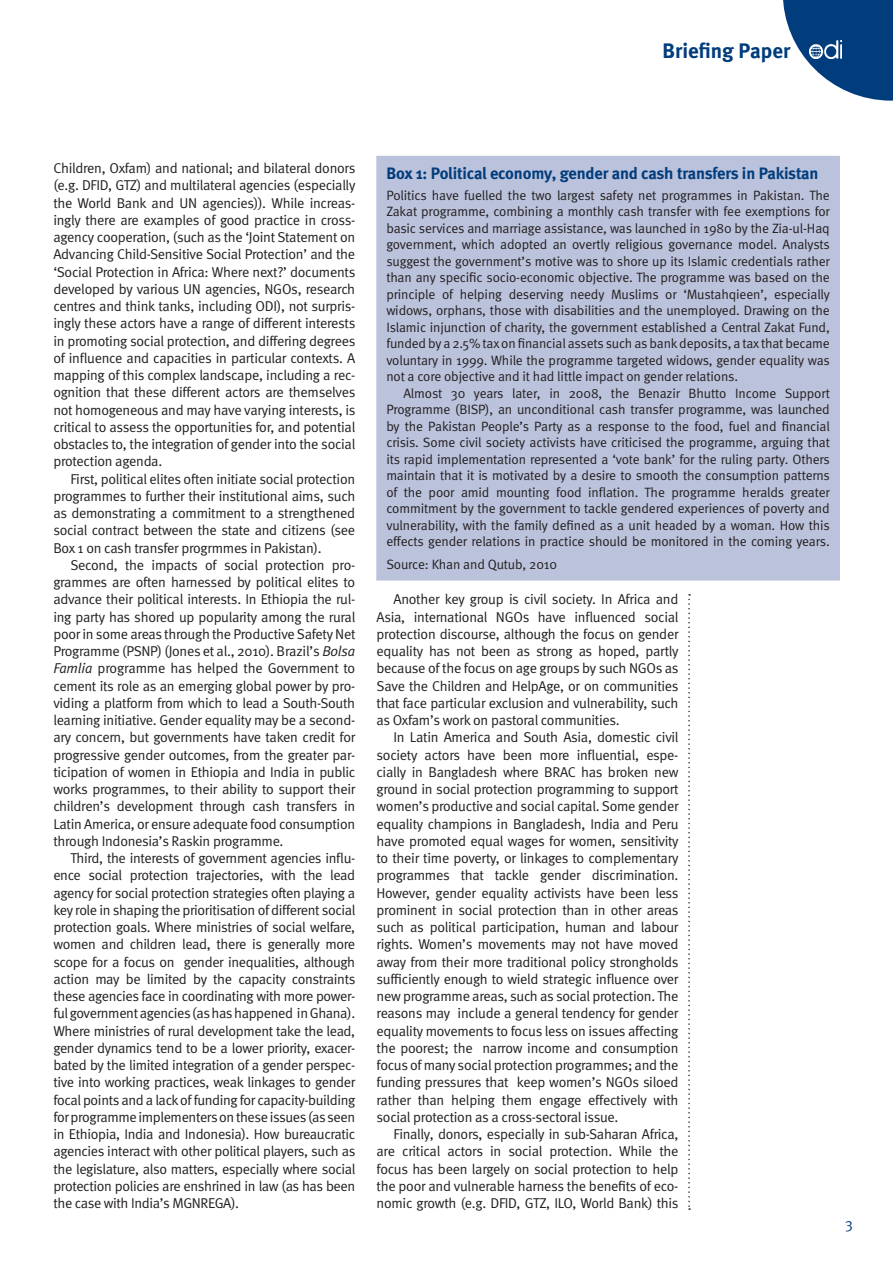
<style>
.page{position:relative;width:893px;height:1263px;background:#fff}
.page>*{position:absolute;margin:0;border:0;box-sizing:border-box;transform-origin:0 0}
.c4_Strapline_right{font:700 21px "Meta";color:#013d7d}
.b3_Box_head{font:700 16.5px "Meta";letter-spacing:-.01em;color:#013d7d}
.t1{font:15px "Meta Normal Expert";color:#013d7d}
._1_Body_text{font:14.25px/17.2px "Meta Normal";letter-spacing:-.02em;color:#231f20;text-align:justify}
._2_Body_no_indent{font:14.25px/17.2px "Meta Normal";letter-spacing:-.02em;color:#231f20;text-align:justify}
.b2_Box_text_no_inden{font:13.5px/16.5px "Meta Normal";letter-spacing:-.01em;color:#231f20;text-align:justify}
.b1_Box_text{font:13.5px/16.5px "Meta Normal";letter-spacing:-.01em;color:#231f20;text-align:justify}
.s1{font-style:italic}
</style>
<div class="page">
<svg style="left:783px;top:0;width:110px;height:101px"></svg>
<svg style="left:809px;top:40px;width:33px;height:1px"></svg>
<img style="left:809px;top:41px;width:33px;height:18px">
<svg style="left:688px;top:594px;width:2px;height:616px"></svg>
<div style="left:377px;top:157px;width:462px;height:423px;background:#bbc2db"></div>
<div style="left:376px;top:156px;width:464px;height:424px;border:2px solid #bbc2db"></div>
<p class="c4_Strapline_right" style="left:662px;top:38px;width:129px">Briefing Paper</p>
<p class="_2_Body_no_indent" style="left:53px;top:159px;width:304px">Children, Oxfam) and national; and bilateral donors (e.g. DFID, GTZ) and multilateral agencies (especially the World Bank and UN agencies)). While increas&shy;ingly there are examples of good practice in cross&shy;agency cooperation, (such as the ‘Joint Statement on Advancing Child-Sensitive Social Protection’ and the ‘Social Protection in Africa: Where next?’ documents developed by various UN agencies, NGOs, research centres and think tanks, including ODI), not surpris&shy;ingly these actors have a range of different interests in promoting social protection, and differing degrees of influence and capacities in particular contexts. A mapping of this complex landscape, including a rec&shy;ognition that these different actors are themselves not homogeneous and may have varying interests, is critical to assess the opportunities for, and potential obstacles to, the integration of gender into the social protection agenda.</p>
<p class="_1_Body_text" style="left:53px;top:470px;width:303px;text-indent:17px">First, political elites often initiate social protection programmes to further their institutional aims, such as demonstrating a commitment to a strengthened social contract between the state and citizens (see Box 1 on cash transfer progrmmes in Pakistan).</p>
<p class="_1_Body_text" style="left:53px;top:556px;width:304px;text-indent:17px">Second, the impacts of social protection pro&shy;grammes are often harnessed by political elites to advance their political interests. In Ethiopia the rul&shy;ing party has shored up popularity among the rural poor in some areas through the Productive Safety Net Programme (PSNP) (Jones et al., 2010). Brazil’s <span class="s1">Bolsa Famlia</span> programme has helped the Government to cement its role as an emerging global power by pro&shy;viding a platform from which to lead a South-South learning initiative. Gender equality may be a second&shy;ary concern, but governments have taken credit for progressive gender outcomes, from the greater par&shy;ticipation of women in Ethiopia and India in public works programmes, to their ability to support their children’s development through cash transfers in Latin America, or ensure adequate food consumption through Indonesia’s Raskin programme.</p>
<p class="_1_Body_text" style="left:53px;top:849px;width:304px;text-indent:17px">Third, the interests of government agencies influ&shy;ence social protection trajectories, with the lead agency for social protection strategies often playing a key role in shaping the prioritisation of different social protection goals. Where ministries of social welfare, women and children lead, there is generally more scope for a focus on gender inequalities, although action may be limited by the capacity constraints these agencies face in coordinating with more power&shy;ful government agencies (as has happened in Ghana).<br>Where ministries of rural development take the lead, gender dynamics tend to be a lower priority, exacer&shy;bated by the limited integration of a gender perspec&shy;tive into working practices, weak linkages to gender focal points and a lack of funding for capacity-building for programme implementers on these issues (as seen in Ethiopia, India and Indonesia). How bureaucratic agencies interact with other political players, such as the legislature, also matters, especially where social protection policies are enshrined in law (as has been the case with India’s MGNREGA).</p>
<p class="b3_Box_head" style="left:386px;top:163px;width:434px">Box 1: Political economy, gender and cash transfers in Pakistan</p>
<p class="b2_Box_text_no_inden" style="left:386px;top:187px;width:445px">Politics have fuelled the two largest safety net programmes in Pakistan. The Zakat programme, combining a monthly cash transfer with fee exemptions for basic services and marriage assistance, was launched in 1980 by the Zia-ul-Haq government, which adopted an overtly religious governance model. Analysts suggest the government’s motive was to shore up its Islamic credentials rather than any specific socio-economic objective. The programme was based on the principle of helping deserving needy Muslims or ‘Mustahqieen’, especially widows, orphans, those with disabilities and the unemployed. Drawing on the Islamic injunction of charity, the government established a Central Zakat Fund, funded by a 2.5% tax on financial assets such as bank deposits, a tax that became voluntary in 1999. While the programme targeted widows, gender equality was not a core objective and it had little impact on gender relations.</p>
<p class="b1_Box_text" style="left:386px;top:385px;width:445px;text-indent:17px">Almost 30 years later, in 2008, the Benazir Bhutto Income Support Programme (BISP), an unconditional cash transfer programme, was launched by the Pakistan People’s Party as a response to the food, fuel and financial crisis. Some civil society activists have criticised the programme, arguing that its rapid implementation represented a ‘vote bank’ for the ruling party. Others maintain that it is motivated by a desire to smooth the consumption patterns of the poor amid mounting food inflation. The programme heralds greater commitment by the government to tackle gendered experiences of poverty and vulnerability, with the family defined as a unit headed by a woman. How this effects gender relations in practice should be monitored in the coming years.</p>
<p class="b1_Box_text" style="left:386px;top:556px;width:172px">Source: Khan and Qutub, 2010</p>
<p class="_1_Body_text" style="left:377px;top:591px;width:304px;text-indent:17px">Another key group is civil society. In Africa and Asia, international NGOs have influenced social protection discourse, although the focus on gender equality has not been as strong as hoped, partly because of the focus on age groups by such NGOs as Save the Children and HelpAge, or on communities that face particular exclusion and vulnerability, such as Oxfam’s work on pastoral communities.</p>
<p class="_1_Body_text" style="left:377px;top:729px;width:304px;text-indent:17px">In Latin America and South Asia, domestic civil society actors have been more influential, espe&shy;cially in Bangladesh where BRAC has broken new ground in social protection programming to support women’s productive and social capital. Some gender equality champions in Bangladesh, India and Peru have promoted equal wages for women, sensitivity to their time poverty, or linkages to complementary programmes that tackle gender discrimination.<br>However, gender equality activists have been less prominent in social protection than in other areas such as political participation, human and labour rights. Women’s movements may not have moved away from their more traditional policy strongholds sufficiently enough to wield strategic influence over new programme areas, such as social protection. The reasons may include a general tendency for gender equality movements to focus less on issues affecting the poorest; the narrow income and consumption focus of many social protection programmes; and the funding pressures that keep women’s NGOs siloed rather than helping them engage effectively with social protection as a cross-sectoral issue.</p>
<p class="_1_Body_text" style="left:377px;top:1125px;width:304px;text-indent:17px">Finally, donors, especially in sub-Saharan Africa, are critical actors in social protection. While the focus has been largely on social protection to help the poor and vulnerable harness the benefits of eco&shy;nomic growth (e.g. DFID, GTZ, ILO, World Bank) this</p>
<p class="t1" style="left:845px;top:1218px;width:9px">3</p>
</div>
